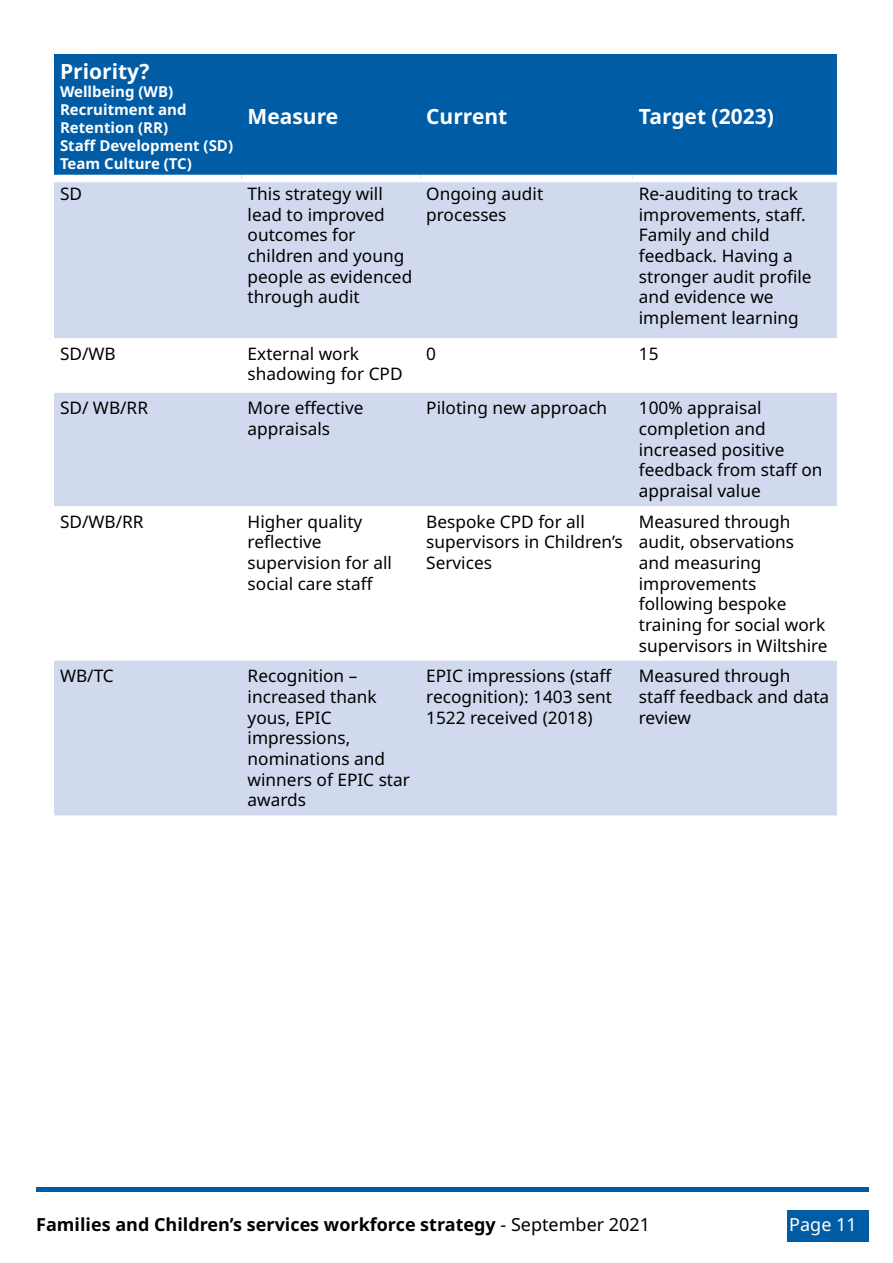
<style>
.page{position:relative;width:893px;height:1263px;background:#fff}
.page>*{position:absolute;margin:0;border:0;box-sizing:border-box;transform-origin:0 0}
.t1{font:700 21px "Noto Sans";color:#fff}
.t2{font:700 18px "Noto Sans";color:#000}
.t3{font:18px "Noto Sans";color:#fff}
.t4{font:17.25px/20.7px "Noto Sans";color:#000}
.t5{font:700 15px/18px "Noto Sans";color:#fff}
.s1{font-weight:400}
</style>
<div class="page">
<div style="left:54px;top:54px;width:783px;height:121px;background:#005ca5"></div>
<svg style="left:54px;top:182px;width:783px;height:633px;fill:#d1d9ee"></svg>
<div style="left:787px;top:1210px;width:81px;height:31px;background:#005ca5"></div>
<div style="left:36px;top:1187px;width:832px;height:5px;background:#005ca5"></div>
<p class="t1" style="left:60px;top:57px;width:91px">Priority?</p>
<p class="t5" style="left:60px;top:83px;width:115px">Wellbeing (WB)</p>
<p class="t5" style="left:60px;top:101px;width:128px">Recruitment and<br>Retention (RR)</p>
<p class="t5" style="left:60px;top:137px;width:175px">Staff Development (SD)</p>
<p class="t5" style="left:60px;top:155px;width:133px">Team Culture (TC)</p>
<p class="t1" style="left:248px;top:102px;width:92px">Measure</p>
<p class="t1" style="left:426px;top:102px;width:83px">Current</p>
<p class="t1" style="left:639px;top:102px;width:137px">Target (2023)</p>
<p class="t4" style="left:60px;top:184px;width:24px">SD</p>
<p class="t4" style="left:248px;top:184px;width:166px">This strategy will lead to improved outcomes for children and young people as evidenced through audit</p>
<p class="t4" style="left:426px;top:184px;width:119px">Ongoing audit processes</p>
<p class="t4" style="left:639px;top:184px;width:174px">Re-auditing to track improvements, staff.<br>Family and child feedback. Having a stronger audit profile and evidence we implement learning</p>
<p class="t4" style="left:60px;top:343px;width:57px">SD/WB</p>
<p class="t4" style="left:248px;top:343px;width:156px">External work shadowing for CPD</p>
<p class="t4" style="left:426px;top:343px;width:11px">0</p>
<p class="t4" style="left:639px;top:343px;width:21px">15</p>
<p class="t4" style="left:60px;top:398px;width:90px">SD/ WB/RR</p>
<p class="t4" style="left:248px;top:398px;width:117px">More effective appraisals</p>
<p class="t4" style="left:426px;top:398px;width:183px">Piloting new approach</p>
<p class="t4" style="left:639px;top:398px;width:185px">100% appraisal completion and increased positive feedback from staff on appraisal value</p>
<p class="t4" style="left:60px;top:511px;width:85px">SD/WB/RR</p>
<p class="t4" style="left:248px;top:511px;width:146px">Higher quality reflective supervision for all social care staff</p>
<p class="t4" style="left:426px;top:511px;width:198px">Bespoke CPD for all supervisors in Children’s<br>Services</p>
<p class="t4" style="left:639px;top:511px;width:190px">Measured through audit, observations and measuring improvements following bespoke training for social work supervisors in Wiltshire</p>
<p class="t4" style="left:60px;top:666px;width:55px">WB/TC</p>
<p class="t4" style="left:248px;top:666px;width:164px">Recognition – increased thank yous, EPIC impressions, nominations and winners of EPIC star awards</p>
<p class="t4" style="left:426px;top:666px;width:187px;text-align:justify">EPIC impressions (staff recognition): 1403 sent 1522 received (2018)</p>
<p class="t4" style="left:639px;top:666px;width:192px">Measured through staff feedback and data review</p>
<p class="t2" style="left:36px;top:1212px;width:615px">Families and Children’s services workforce strategy <span class="s1">- September 2021</span></p>
<p class="t3" style="left:789px;top:1212px;width:69px">Page 11</p>
</div>
